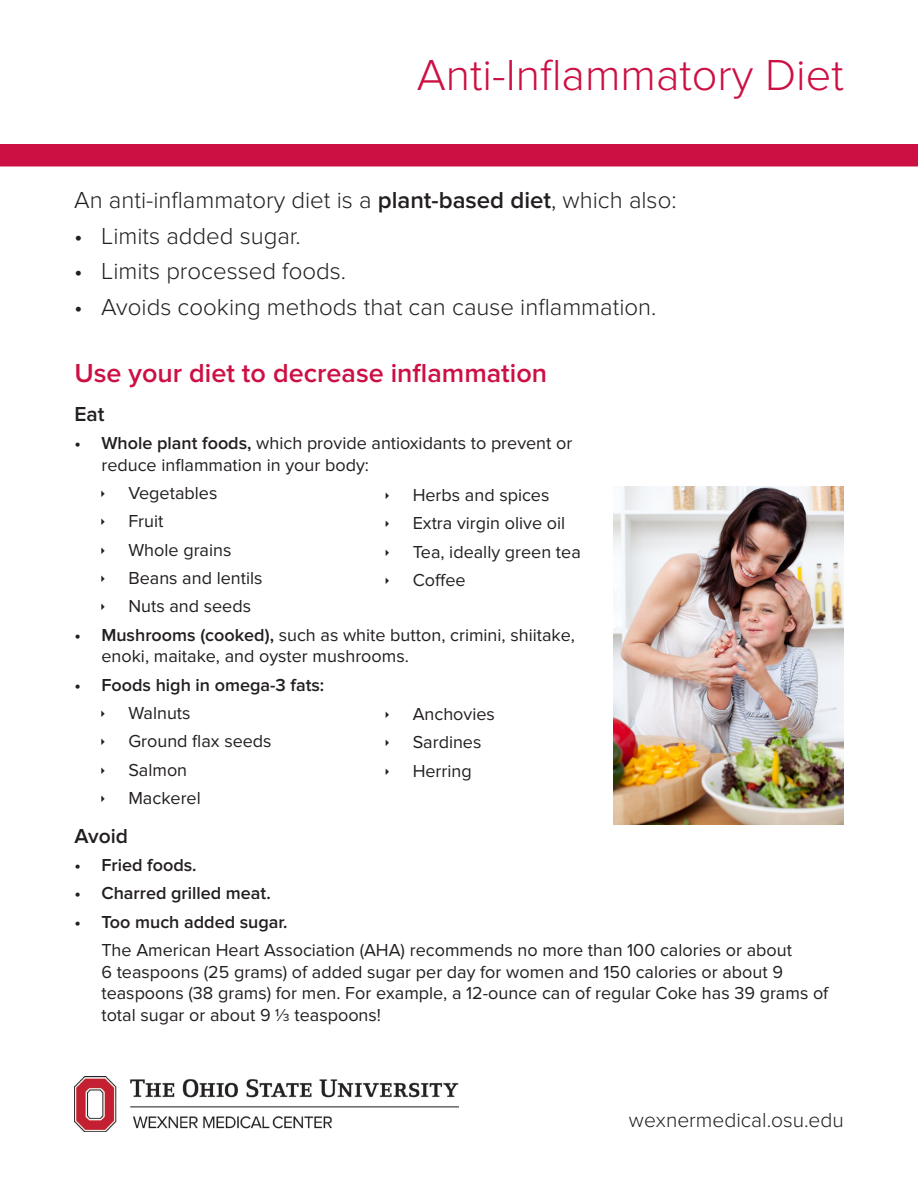
<style>
.page{position:relative;width:918px;height:1188px;background:#fff}
.page>*{position:absolute;margin:0;border:0;box-sizing:border-box;transform-origin:0 0}
.t1{font:300 45px "Proxima Nova";color:#cd1044}
.t2{font:600 27px "Proxima Nova";color:#cd1044}
.t3{font:300 24px "Proxima Nova";color:#231f20}
.t4{font:300 21px "Proxima Nova";color:#231f20}
.t5{font:600 21px "Proxima Nova";color:#231f20}
.t6{font:18px/21.6px "Proxima Nova";color:#231f20}
.t7{font:600 18px "Proxima Nova";color:#231f20}
.s1{font-weight:600}
</style>
<div class="page">
<div style="left:0;top:144px;width:918px;height:22px;background:#cd1044"></div>
<img style="left:74px;top:1076px;width:385px;height:55px">
<img style="left:613px;top:487px;width:231px;height:337px">
<p class="t1" style="left:417px;top:49px;width:428px">Anti-Inflammatory Diet</p>
<p class="t3" style="left:74px;top:186px;width:604px">An anti-inflammatory diet is a <span class="s1">plant-based diet</span>, which also:</p>
<p class="t3" style="left:74px;top:222px;width:228px">• Limits added sugar.</p>
<p class="t3" style="left:74px;top:258px;width:273px">• Limits processed foods.</p>
<p class="t3" style="left:74px;top:293px;width:584px">• Avoids cooking methods that can cause inflammation.</p>
<p class="t2" style="left:74px;top:357px;width:474px">Use your diet to decrease inflammation</p>
<p class="t5" style="left:74px;top:402px;width:32px">Eat</p>
<p class="t6" style="left:101px;top:432px;width:473px;text-indent:-27px"><span class="s1">• Whole plant foods,</span> which provide antioxidants to prevent or reduce inflammation in your body:</p>
<p class="t6" style="left:128px;top:482px;width:91px">Vegetables</p>
<p class="t6" style="left:128px;top:511px;width:37px">Fruit</p>
<p class="t6" style="left:128px;top:539px;width:105px">Whole grains</p>
<p class="t6" style="left:128px;top:567px;width:136px">Beans and lentils</p>
<p class="t6" style="left:128px;top:596px;width:124px">Nuts and seeds</p>
<p class="t6" style="left:101px;top:624px;width:475px;text-indent:-27px"><span class="s1">• Mushrooms (cooked),</span> such as white button, crimini, shiitake, enoki, maitake, and oyster mushrooms.</p>
<p class="t7" style="left:74px;top:674px;width:251px">• Foods high in omega-3 fats:</p>
<p class="t6" style="left:128px;top:702px;width:64px">Walnuts</p>
<p class="t6" style="left:128px;top:731px;width:145px">Ground flax seeds</p>
<p class="t6" style="left:128px;top:759px;width:60px">Salmon</p>
<p class="t6" style="left:128px;top:788px;width:74px">Mackerel</p>
<p class="t5" style="left:74px;top:824px;width:55px">Avoid</p>
<p class="t7" style="left:74px;top:855px;width:124px">• Fried foods.</p>
<p class="t7" style="left:74px;top:883px;width:198px">• Charred grilled meat.</p>
<p class="t7" style="left:74px;top:911px;width:215px">• Too much added sugar.</p>
<p class="t6" style="left:101px;top:940px;width:729px">The American Heart Association (AHA) recommends no more than 100 calories or about<br>6 teaspoons (25 grams) of added sugar per day for women and 150 calories or about 9 teaspoons (38 grams) for men. For example, a 12-ounce can of regular Coke has 39 grams of total sugar or about 9 ⅓ teaspoons!</p>
<p class="t6" style="left:413px;top:484px;width:138px">Herbs and spices</p>
<p class="t6" style="left:413px;top:513px;width:154px">Extra virgin olive oil</p>
<p class="t6" style="left:413px;top:541px;width:170px">Tea, ideally green tea</p>
<p class="t6" style="left:413px;top:569px;width:54px">Coffee</p>
<p class="t6" style="left:413px;top:703px;width:84px">Anchovies</p>
<p class="t6" style="left:413px;top:732px;width:70px">Sardines</p>
<p class="t6" style="left:413px;top:760px;width:61px">Herring</p>
<p class="t4" style="left:629px;top:1108px;width:216px">wexnermedical.osu.edu</p>
</div>
